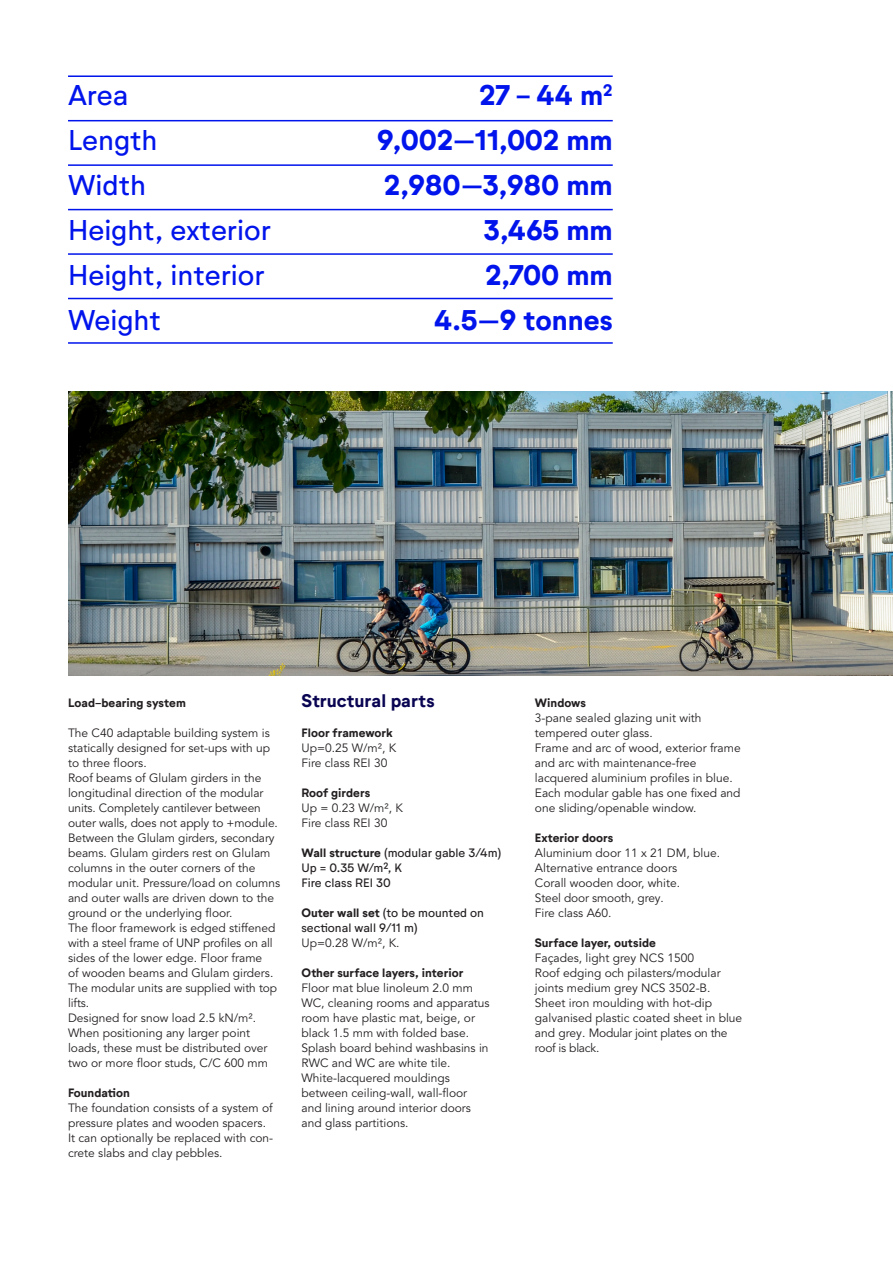
<style>
.page{position:relative;width:893px;height:1263px;background:#fff}
.page>*{position:absolute;margin:0;border:0;box-sizing:border-box;transform-origin:0 0}
.Tabell_höger{font:700 28.2px "Neutrif Studio";color:#0014eb}
.Tabell_vänster{font:28.2px "Neutrif Studio";color:#0014eb}
.Rubrik_2{font:700 18px "Neutrif Studio";color:#0a0552}
.Brödtext{font:12px/15px "Avenir LT Pro";color:#231f20}
.Rubrik_3{font:700 12px "Neutrif Studio";color:#231f20}
.t1{font:12px/15px "Neutrif Studio";color:#231f20}
.s1{font-weight:700}
</style>
<div class="page">
<hr style="left:68px;top:75px;width:545px;height:2px;background:#0014eb">
<hr style="left:68px;top:120px;width:545px;height:1px;background:#0014eb">
<hr style="left:68px;top:164px;width:545px;height:2px;background:#0014eb">
<hr style="left:68px;top:209px;width:545px;height:1px;background:#0014eb">
<hr style="left:68px;top:253px;width:545px;height:2px;background:#0014eb">
<hr style="left:68px;top:298px;width:545px;height:1px;background:#0014eb">
<hr style="left:68px;top:342px;width:545px;height:2px;background:#0014eb">
<img style="left:68px;top:392px;width:825px;height:283px">
<p class="Tabell_vänster" style="left:68px;top:78px;width:62px">Area</p>
<p class="Tabell_vänster" style="left:68px;top:123px;width:91px">Length</p>
<p class="Tabell_vänster" style="left:68px;top:168px;width:80px">Width</p>
<p class="Tabell_vänster" style="left:68px;top:213px;width:204px">Height, exterior</p>
<p class="Tabell_vänster" style="left:68px;top:258px;width:198px">Height, interior</p>
<p class="Tabell_vänster" style="left:68px;top:303px;width:94px">Weight</p>
<p class="Tabell_höger" style="left:479px;top:78px;width:135px">27 - 44 m<sup>2</sup></p>
<p class="Tabell_höger" style="left:377px;top:123px;width:237px">9,002–11,002 mm</p>
<p class="Tabell_höger" style="left:384px;top:168px;width:230px">2,980–3,980 mm</p>
<p class="Tabell_höger" style="left:484px;top:213px;width:130px">3,465 mm</p>
<p class="Tabell_höger" style="left:485px;top:258px;width:129px">2,700 mm</p>
<p class="Tabell_höger" style="left:434px;top:303px;width:180px">4.5–9 tonnes</p>
<p class="Rubrik_3" style="left:68px;top:695px;width:119px">Load-bearing system</p>
<p class="Brödtext" style="left:68px;top:725px;width:204px;text-align:justify">The C40 adaptable building system is statically designed for set-ups with up to three floors.</p>
<p class="Brödtext" style="left:68px;top:770px;width:214px">Roof beams of Glulam girders in the longitudinal direction of the modular units. Completely cantilever between outer walls, does not apply to +module.<br>Between the Glulam girders, secondary beams. Glulam girders rest on Glulam columns in the outer corners of the modular unit. Pressure/load on columns and outer walls are driven down to the ground or the underlying floor.</p>
<p class="Brödtext" style="left:68px;top:920px;width:211px">The floor framework is edged stiffened with a steel frame of UNP profiles on all sides of the lower edge. Floor frame<br>of wooden beams and Glulam girders.<br>The modular units are supplied with top lifts.<br>Designed for snow load 2.5 kN/m².<br>When positioning any larger point loads, these must be distributed over two or more floor studs, C/C 600 mm</p>
<p class="Rubrik_3" style="left:68px;top:1085px;width:63px">Foundation</p>
<p class="Brödtext" style="left:68px;top:1100px;width:207px">The foundation consists of a system of pressure plates and wooden spacers.<br>It can optionally be replaced with con&shy;crete slabs and clay pebbles.</p>
<p class="Rubrik_2" style="left:301px;top:689px;width:135px">Structural parts</p>
<p class="Rubrik_3" style="left:301px;top:725px;width:93px">Floor framework</p>
<p class="Brödtext" style="left:301px;top:740px;width:96px">Up=0.25 W/m², K</p>
<p class="Brödtext" style="left:301px;top:755px;width:87px">Fire class REI 30</p>
<p class="Rubrik_3" style="left:301px;top:785px;width:70px">Roof girders</p>
<p class="Brödtext" style="left:301px;top:800px;width:103px">Up = 0.23 W/m², K</p>
<p class="Brödtext" style="left:301px;top:815px;width:87px">Fire class REI 30</p>
<p class="t1" style="left:301px;top:845px;width:201px"><span class="s1">Wall structure</span> (modular gable 3/4m)</p>
<p class="t1" style="left:301px;top:860px;width:102px">Up = 0.35 W/m², K</p>
<p class="t1" style="left:301px;top:875px;width:91px">Fire class REI 30</p>
<p class="t1" style="left:301px;top:905px;width:184px"><span class="s1">Outer wall set</span> (to be mounted on sectional wall 9/11 m)</p>
<p class="Brödtext" style="left:301px;top:935px;width:100px">Up=0.28 W/m², K.</p>
<p class="Rubrik_3" style="left:301px;top:965px;width:163px">Other surface layers, interior</p>
<p class="Brödtext" style="left:301px;top:980px;width:190px">Floor mat blue linoleum 2.0 mm<br>WC, cleaning rooms and apparatus room have plastic mat, beige, or black 1.5 mm with folded base.</p>
<p class="Brödtext" style="left:301px;top:1040px;width:189px">Splash board behind washbasins in<br>RWC and WC are white tile.</p>
<p class="Brödtext" style="left:301px;top:1070px;width:171px">White-lacquered mouldings between ceiling-wall, wall-floor and lining around interior doors and glass partitions.</p>
<p class="Rubrik_3" style="left:535px;top:695px;width:53px">Windows</p>
<p class="Brödtext" style="left:535px;top:710px;width:168px">3-pane sealed glazing unit with tempered outer glass.</p>
<p class="Brödtext" style="left:535px;top:740px;width:207px">Frame and arc of wood, exterior frame and arc with maintenance-free lacquered aluminium profiles in blue.</p>
<p class="Brödtext" style="left:535px;top:785px;width:207px">Each modular gable has one fixed and one sliding/openable window.</p>
<p class="Rubrik_3" style="left:535px;top:830px;width:80px">Exterior doors</p>
<p class="Brödtext" style="left:535px;top:845px;width:187px">Aluminium door 11 x 21 DM, blue.</p>
<p class="Brödtext" style="left:535px;top:860px;width:144px">Alternative entrance doors</p>
<p class="Brödtext" style="left:535px;top:875px;width:147px">Corall wooden door, white.</p>
<p class="Brödtext" style="left:535px;top:890px;width:130px">Steel door smooth, grey.</p>
<p class="Brödtext" style="left:535px;top:905px;width:78px">Fire class A60.</p>
<p class="Rubrik_3" style="left:535px;top:935px;width:122px">Surface layer, outside</p>
<p class="Brödtext" style="left:535px;top:950px;width:161px">Façades, light grey NCS 1500</p>
<p class="Brödtext" style="left:535px;top:965px;width:187px">Roof edging och pilasters/modular joints medium grey NCS 3502-B.</p>
<p class="Brödtext" style="left:535px;top:995px;width:209px">Sheet iron moulding with hot-dip galvanised plastic coated sheet in blue and grey. Modular joint plates on the roof is black.</p>
</div>
